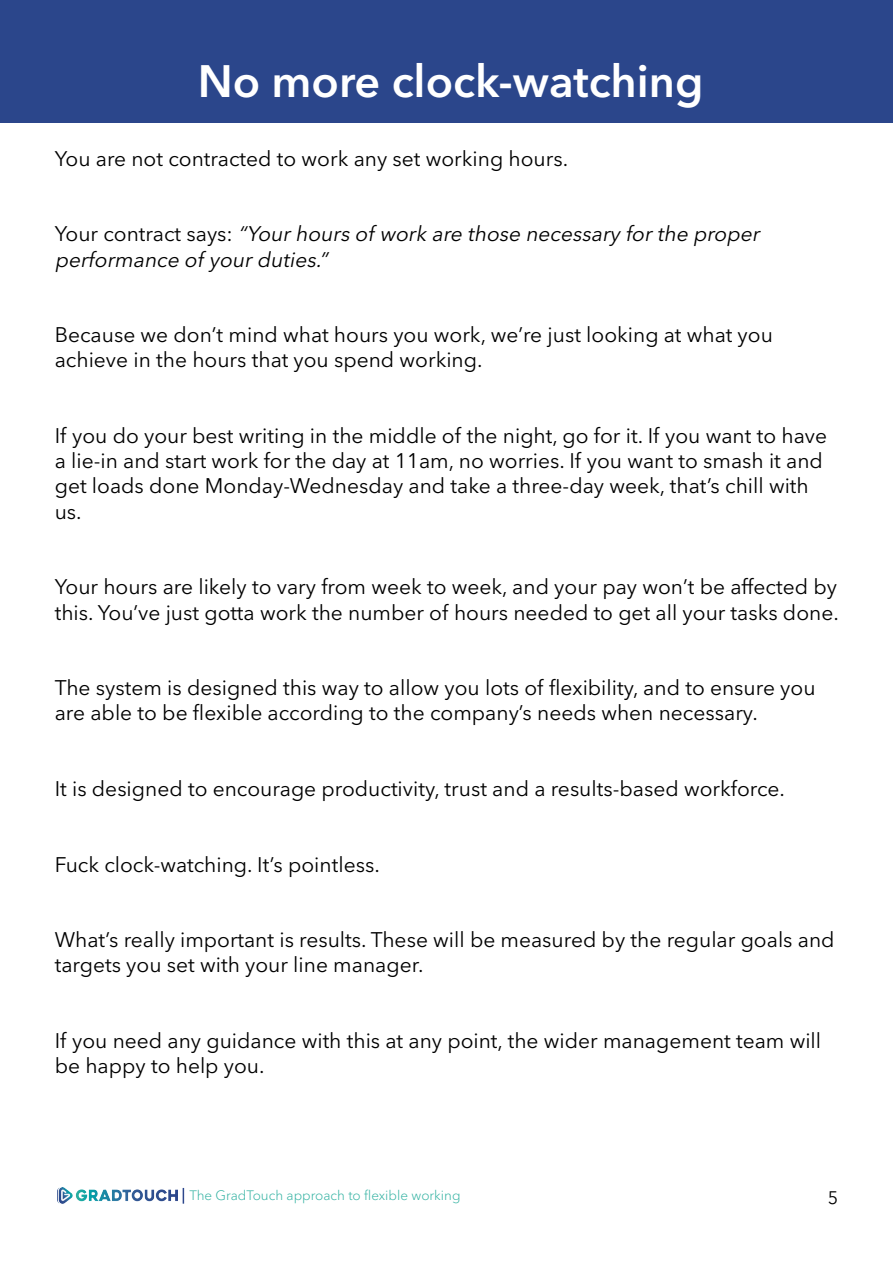
<style>
.page{position:relative;width:893px;height:1263px;background:#fff}
.page>*{position:absolute;margin:0;border:0;box-sizing:border-box;transform-origin:0 0}
.t1{font:600 45px "Avenir Next";color:#fff}
.t2{font:21px/25.2px "Avenir Next";color:#000}
.t3{font:italic 21px/25.2px "Avenir Next";color:#000}
.t4{font:18px "Avenir Next";color:#000}
.t5{font:300 13.5px "Avenir Next";color:#33b2a2}
.s1{font-style:normal}
</style>
<div class="page">
<img style="left:57px;top:1188px;width:120px;height:16px">
<svg style="left:183px;top:1188px;width:1px;height:16px"></svg>
<div style="left:1px;top:0;width:892px;height:122px;background:#2b468b"></div>
<p class="t1" style="left:198px;top:54px;width:507px">No more clock-watching</p>
<p class="t2" style="left:55px;top:146px;width:515px">You are not contracted to work any set working hours.</p>
<p class="t3" style="left:55px;top:222px;width:710px"><span class="s1">Yo u r c o n t ra ct s a ys :</span> “Yourhours of work are those necessary forthe proper performance of yourduties.”</p>
<p class="t2" style="left:55px;top:322px;width:720px">Because we don’t mind what hours you work, we’re just looking at what you achieve in the hours that you spend working.</p>
<p class="t2" style="left:55px;top:423px;width:774px">If you do your best writing in the middle of the night, go for it. If you want to have a lie-in and start work for the day at 11am, no worries. If you want to smash it and get loads done Monday-Wednesday and take a three-day week, that’s chill with us.</p>
<p class="t2" style="left:55px;top:574px;width:786px">Your hours are likely to vary from week to week, and your pay won’t be affected by this. You’ve just gotta work the number of hours needed to get all your tasks done.</p>
<p class="t2" style="left:55px;top:675px;width:762px">The system is designed this way to allow you lots of flexibility, and to ensure you are able to be flexible according to the company’s needs when necessary.</p>
<p class="t2" style="left:55px;top:776px;width:732px">It is designed to encourage productivity, trust and a results-based workforce.</p>
<p class="t2" style="left:55px;top:852px;width:327px">Fuck clock-watching. It’s pointless.</p>
<p class="t2" style="left:55px;top:927px;width:781px">What’s really important is results. These will be measured by the regular goals and targets you set with your line manager.</p>
<p class="t2" style="left:55px;top:1028px;width:768px">If you need any guidance with this at any point, the wider management team will be happy to help you.</p>
<p class="t5" style="left:189px;top:1187px;width:273px">The GradTouch approach to flexible working</p>
<p class="t4" style="left:828px;top:1187px;width:12px">5</p>
</div>
